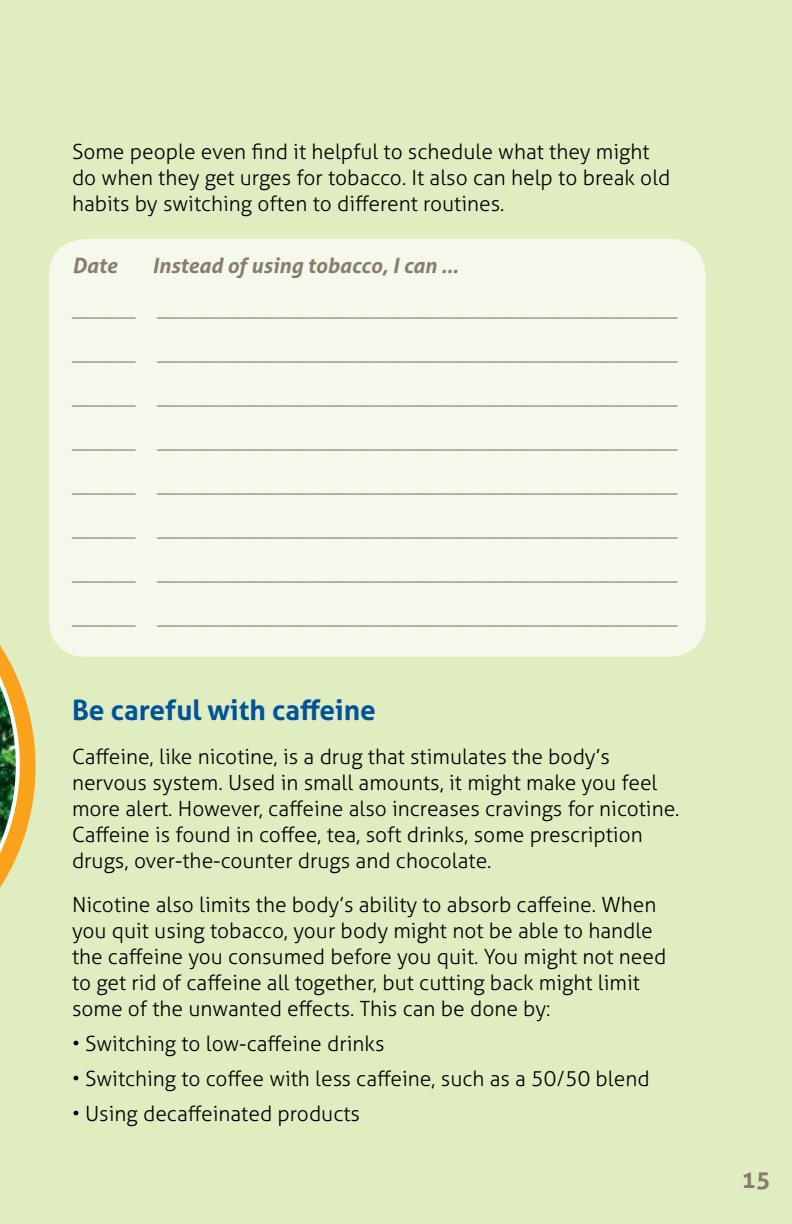
<style>
.page{position:relative;width:792px;height:1224px;background:#e0edc1}
.page>*{position:absolute;margin:0;border:0;box-sizing:border-box;transform-origin:0 0}
.t1{font:700 28px "Aller";color:#00539b}
.t2{font:700 24px "Aller";color:#887e6e}
.t3{font:300 21px/26px "Aller";color:#000}
.t4{font:300 21px/44px "Aller";color:#887e6e;text-align:justify}
.t5{font:italic 700 21px "Aller";color:#887e6e}
</style>
<div class="page">
<div style="left:49px;top:239px;width:657px;height:418px;background:#f5f9ec;border-radius:36px"></div>
<svg style="left:0;top:645px;width:36px;height:243px"></svg>
<p class="t3" style="left:72px;top:139px;width:600px">Some people even find it helpful to schedule what they might do when they get urges for tobacco. It also can help to break old habits by switching often to different routines.</p>
<p class="t5" style="left:72px;top:253px;width:47px">Date</p>
<p class="t5" style="left:152px;top:253px;width:308px">Instead of using tobacco, I can …</p>
<p class="t4" style="left:72px;top:288px;width:607px">______ _________________________________________________ ______ _________________________________________________ ______ _________________________________________________ ______ _________________________________________________ ______ _________________________________________________ ______ _________________________________________________ ______ _________________________________________________ ______ _________________________________________________</p>
<h1 class="t1" style="left:72px;top:693px;width:305px">Be careful with caffeine</h1>
<p class="t3" style="left:72px;top:744px;width:609px">Caffeine, like nicotine, is a drug that stimulates the body’s nervous system. Used in small amounts, it might make you feel more alert. However, caffeine also increases cravings for nicotine.<br>Caffeine is found in coffee, tea, soft drinks, some prescription drugs, over-the-counter drugs and chocolate.</p>
<p class="t3" style="left:72px;top:892px;width:596px">Nicotine also limits the body’s ability to absorb caffeine. When you quit using tobacco, your body might not be able to handle the caffeine you consumed before you quit. You might not need to get rid of caffeine all together, but cutting back might limit some of the unwanted effects. This can be done by:</p>
<p class="t3" style="left:72px;top:1031px;width:314px">• Switching to low-caffeine drinks</p>
<p class="t3" style="left:72px;top:1066px;width:579px">• Switching to coffee with less caffeine, such as a 50/50 blend</p>
<p class="t3" style="left:72px;top:1101px;width:290px">• Using decaffeinated products</p>
<p class="t2" style="left:742px;top:1164px;width:30px">15</p>
</div>
